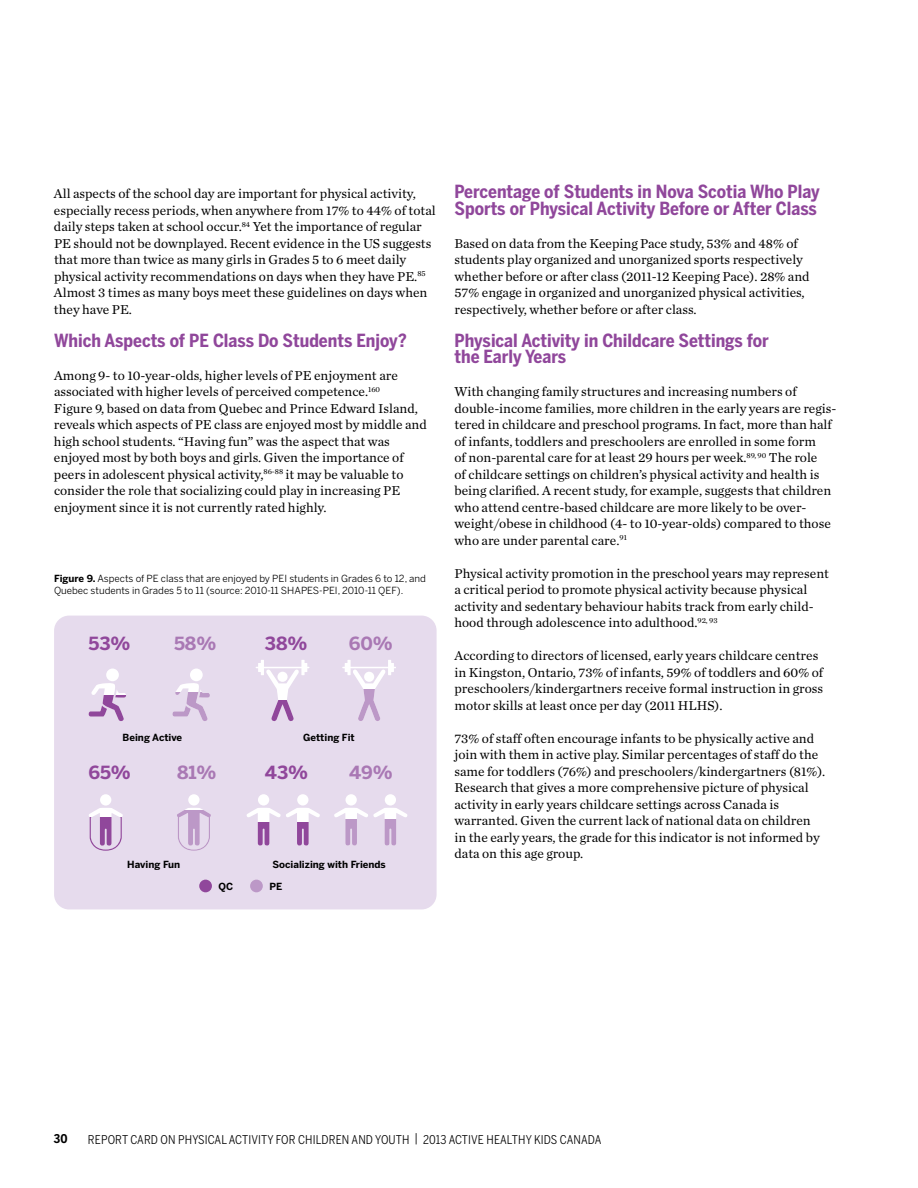
<style>
.page{position:relative;width:918px;height:1188px;background:#fff}
.page>*{position:absolute;margin:0;border:0;box-sizing:border-box;transform-origin:0 0}
.t1{font:700 18px/16.5px "Benton Sans Cond";color:#90479b}
.t2{font:700 18px "Benton Sans";color:#90479b}
.t3{font:700 18px "Benton Sans";color:#a978b4}
.t4{font:13.5px/16.5px "Chronicle Text G1";color:#000}
.t5{font:12px "Benton Sans Cond";letter-spacing:.01em;color:#000}
.t6{font:700 12px "Benton Sans Cond";color:#000}
.t7{font:9.75px/12.3px "Benton Sans";color:#000}
.t8{font:700 9.75px "Benton Sans";color:#000}
.s1{font-weight:700}
</style>
<div class="page">
<div style="left:54px;top:616px;width:383px;height:293px;background:#e6dbed;border-radius:15px"></div>
<div style="left:250px;top:880px;width:13px;height:12px;background:#bc98c7;border-radius:50%"></div>
<div style="left:199px;top:880px;width:13px;height:12px;background:#90479b;border-radius:50%"></div>
<svg style="left:91px;top:669px;width:35px;height:26px"></svg>
<svg style="left:88px;top:695px;width:38px;height:26px"></svg>
<svg style="left:176px;top:669px;width:27px;height:23px"></svg>
<svg style="left:172px;top:692px;width:38px;height:29px"></svg>
<svg style="left:256px;top:660px;width:53px;height:40px"></svg>
<svg style="left:271px;top:700px;width:23px;height:21px"></svg>
<svg style="left:342px;top:660px;width:54px;height:29px"></svg>
<svg style="left:358px;top:689px;width:22px;height:32px"></svg>
<svg style="left:89px;top:794px;width:34px;height:23px"></svg>
<svg style="left:89px;top:817px;width:33px;height:34px"></svg>
<svg style="left:177px;top:794px;width:34px;height:57px"></svg>
<svg style="left:246px;top:794px;width:74px;height:29px"></svg>
<svg style="left:257px;top:823px;width:52px;height:23px"></svg>
<svg style="left:334px;top:794px;width:74px;height:26px"></svg>
<svg style="left:345px;top:820px;width:51px;height:26px"></svg>
<p class="t4" style="left:54px;top:185px;width:383px">All aspects of the school day are important for physical activity, especially recess periods, when anywhere from 17% to 44% of total daily steps taken at school occur.<sup>84</sup> Yet the importance of regular PE should not be downplayed. Recent evidence in the US suggests that more than twice as many girls in Grades 5 to 6 meet daily physical activity recommendations on days when they have PE.<sup>85<br></sup>Almost 3 times as many boys meet these guidelines on days when they have PE.</p>
<h1 class="t1" style="left:54px;top:332px;width:354px">Which Aspects of PE Class Do Students Enjoy?</h1>
<p class="t4" style="left:54px;top:367px;width:374px">Among 9- to 10-year-olds, higher levels of PE enjoyment are associated with higher levels of perceived competence.<sup>160<br></sup>Figure 9, based on data from Quebec and Prince Edward Island, reveals which aspects of PE class are enjoyed most by middle and high school students. “Having fun” was the aspect that was enjoyed most by both boys and girls. Given the importance of peers in adolescent physical activity,<sup>86-88</sup> it may be valuable to consider the role that socializing could play in increasing PE enjoyment since it is not currently rated highly.</p>
<p class="t7" style="left:54px;top:572px;width:373px"><span class="s1">Figure 9.</span> Aspects of PE class that are enjoyed by PEI students in Grades 6 to 12, and<br>Quebec students in Grades 5 to 11 (source: 2010-11 SHAPES-PEI, 2010-11 QEF).</p>
<h1 class="t2" style="left:88px;top:633px;width:44px">53%</h1>
<h1 class="t3" style="left:174px;top:633px;width:44px">58%</h1>
<p class="t8" style="left:123px;top:731px;width:61px">Being Active</p>
<h1 class="t2" style="left:265px;top:633px;width:44px">38%</h1>
<h1 class="t3" style="left:349px;top:633px;width:46px">60%</h1>
<p class="t8" style="left:303px;top:731px;width:53px">Getting Fit</p>
<h1 class="t2" style="left:88px;top:762px;width:44px">65%</h1>
<h1 class="t3" style="left:177px;top:762px;width:41px">81%</h1>
<h1 class="t2" style="left:265px;top:762px;width:45px">43%</h1>
<h1 class="t3" style="left:349px;top:762px;width:45px">49%</h1>
<p class="t8" style="left:127px;top:859px;width:54px">Having Fun</p>
<p class="t8" style="left:273px;top:859px;width:115px">Socializing with Friends</p>
<p class="t8" style="left:219px;top:881px;width:16px">QC</p>
<p class="t8" style="left:269px;top:881px;width:14px">PE</p>
<h1 class="t1" style="left:454px;top:183px;width:367px">Percentage of Students in Nova Scotia Who Play<br>Sports or Physical Activity Before or After Class</h1>
<p class="t4" style="left:454px;top:235px;width:357px">Based on data from the Keeping Pace study, 53% and 48% of students play organized and unorganized sports respectively whether before or after class (2011-12 Keeping Pace). 28% and 57% engage in organized and unorganized physical activities, respectively, whether before or after class.</p>
<h1 class="t1" style="left:454px;top:332px;width:316px">Physical Activity in Childcare Settings for the Early Years</h1>
<p class="t4" style="left:454px;top:383px;width:383px">With changing family structures and increasing numbers of double-income families, more children in the early years are regis&shy;tered in childcare and preschool programs. In fact, more than half of infants, toddlers and preschoolers are enrolled in some form<br>of non-parental care for at least 29 hours per week.<sup>89,</sup> <sup>90</sup> The role<br>of childcare settings on children’s physical activity and health is being clarified. A recent study, for example, suggests that children who attend centre-based childcare are more likely to be over&shy;weight/obese in childhood (4- to 10-year-olds) compared to those who are under parental care.<sup>91</sup></p>
<p class="t4" style="left:454px;top:565px;width:376px">Physical activity promotion in the preschool years may represent a critical period to promote physical activity because physical activity and sedentary behaviour habits track from early child&shy;hood through adolescence into adulthood.<sup>92,</sup> <sup>93</sup></p>
<p class="t4" style="left:454px;top:647px;width:370px">According to directors of licensed, early years childcare centres in Kingston, Ontario, 73% of infants, 59% of toddlers and 60% of preschoolers/kindergartners receive formal instruction in gross motor skills at least once per day (2011 HLHS).</p>
<p class="t4" style="left:454px;top:730px;width:372px">73% of staff often encourage infants to be physically active and join with them in active play. Similar percentages of staff do the same for toddlers (76%) and preschoolers/kindergartners (81%).<br>Research that gives a more comprehensive picture of physical activity in early years childcare settings across Canada is warranted. Given the current lack of national data on children in the early years, the grade for this indicator is not informed by data on this age group.</p>
<p class="t6" style="left:54px;top:1132px;width:15px">30</p>
<p class="t5" style="left:88px;top:1132px;width:515px">REPORT CARD ON PHYSICAL ACTIVITY FOR CHILDREN AND YOUTH | 2013 ACTIVE H EALTHY KIDS CANADA</p>
</div>
